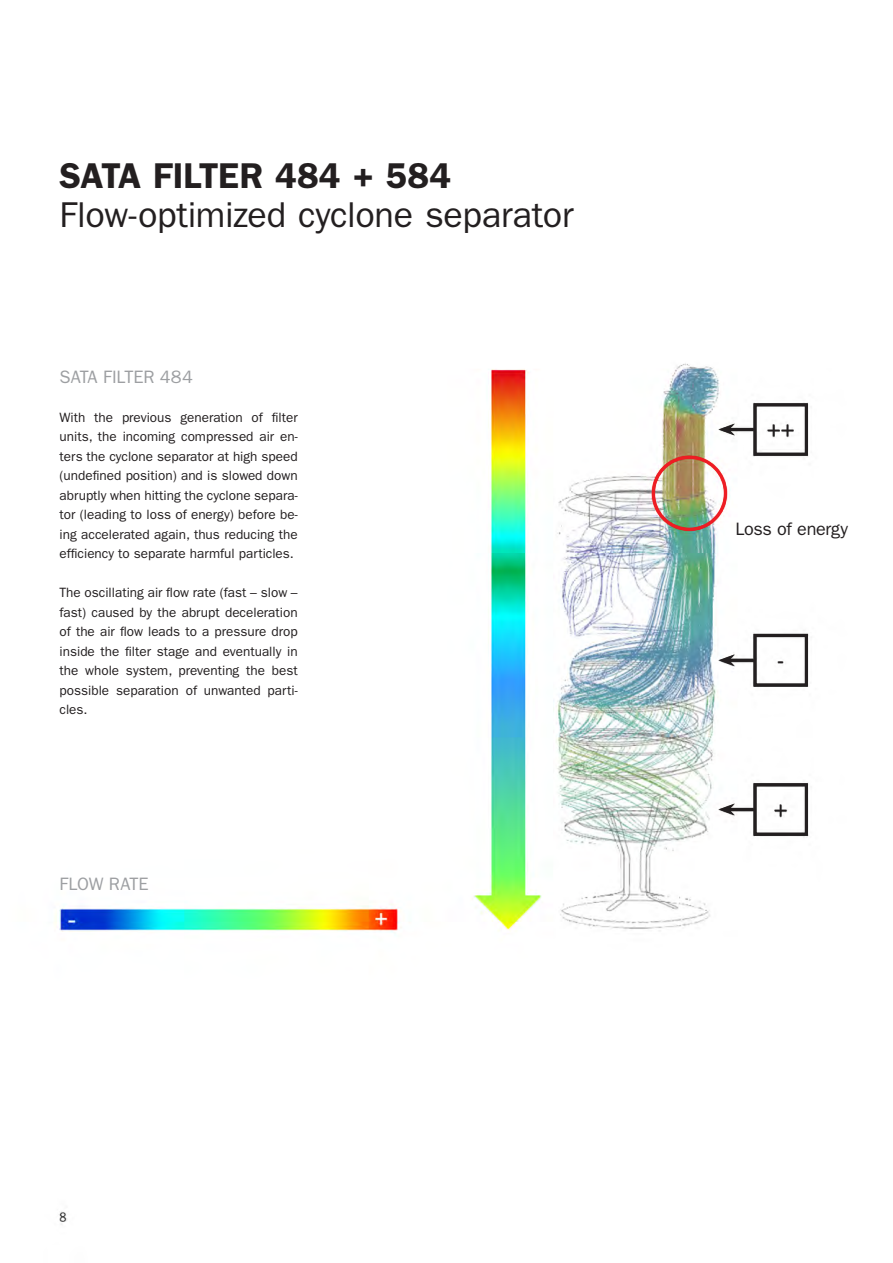
<style>
.page{position:relative;width:893px;height:1263px;background:#fff}
.page>*{position:absolute;margin:0;border:0;box-sizing:border-box;transform-origin:0 0}
.Produkt_Head_klei{font:36px "ITC Franklin Gothic Std";letter-spacing:-.01em;color:#231f20}
.Produkt_Head_klei-2{font:600 36px "ITC Franklin Gothic Std";color:#231f20}
.Table-Standard{font:22.95px "ITC Franklin Gothic Std";color:#231f20}
.Copy_Book{font:18px "ITC Franklin Gothic Std";letter-spacing:-.005em;color:#9d9fa2}
.Headline_Vorteile{font:18px "ITC Franklin Gothic Std";letter-spacing:-.02em;color:#231f20}
.Copy_Head_grau{font:18px "ITC Franklin Gothic Std";letter-spacing:-.005em;color:#9d9fa2}
.Copy_Book-2{font:13.5px/19.5px "ITC Franklin Gothic Std";color:#231f20;text-align:justify}
</style>
<div class="page">
<img style="left:54px;top:363px;width:755px;height:862px">
<div style="left:652px;top:456px;width:75px;height:75px;border:3px solid #ee1d23;border-radius:50%"></div>
<div style="left:753px;top:403px;width:55px;height:53px;border:3px solid #231f20"></div>
<div style="left:753px;top:634px;width:55px;height:52px;border:3px solid #231f20"></div>
<div style="left:753px;top:783px;width:55px;height:53px;border:3px solid #231f20"></div>
<hr style="left:729px;top:428px;width:24px;height:3px;background:#231f20">
<svg style="left:719px;top:424px;width:16px;height:11px"></svg>
<hr style="left:729px;top:659px;width:24px;height:3px;background:#231f20">
<svg style="left:719px;top:654px;width:16px;height:12px"></svg>
<hr style="left:729px;top:808px;width:24px;height:3px;background:#231f20">
<svg style="left:719px;top:803px;width:16px;height:12px"></svg>
<p class="Produkt_Head_klei-2" style="left:60px;top:154px;width:393px">SATA FILTER 484 + 584</p>
<p class="Produkt_Head_klei" style="left:60px;top:194px;width:516px">Flow-optimized cyclone separator</p>
<p class="Copy_Book" style="left:60px;top:366px;width:135px">SATA FILTER 484</p>
<p class="Copy_Book-2" style="left:60px;top:408px;width:240px">With the previous generation of filter units, the incoming compressed air en&shy;ters the cyclone separator at high speed (undefined position) and is slowed down abruptly when hitting the cyclone separa&shy;tor (leading to loss of energy) before be&shy;ing accelerated again, thus reducing the efficiency to separate harmful particles.</p>
<p class="Copy_Book-2" style="left:60px;top:583px;width:240px">The oscillating air flow rate (fast – slow – fast) caused by the abrupt deceleration of the air flow leads to a pressure drop inside the filter stage and eventually in the whole system, preventing the best possible separation of unwanted parti&shy;cles.</p>
<p class="Copy_Head_grau" style="left:60px;top:873px;width:91px">FLOW RATE</p>
<p class="Table-Standard" style="left:767px;top:416px;width:29px">++</p>
<p class="Headline_Vorteile" style="left:735px;top:519px;width:114px">Loss of energy</p>
<p class="Table-Standard" style="left:778px;top:647px;width:7px">-</p>
<p class="Table-Standard" style="left:774px;top:796px;width:15px">+</p>
</div>
